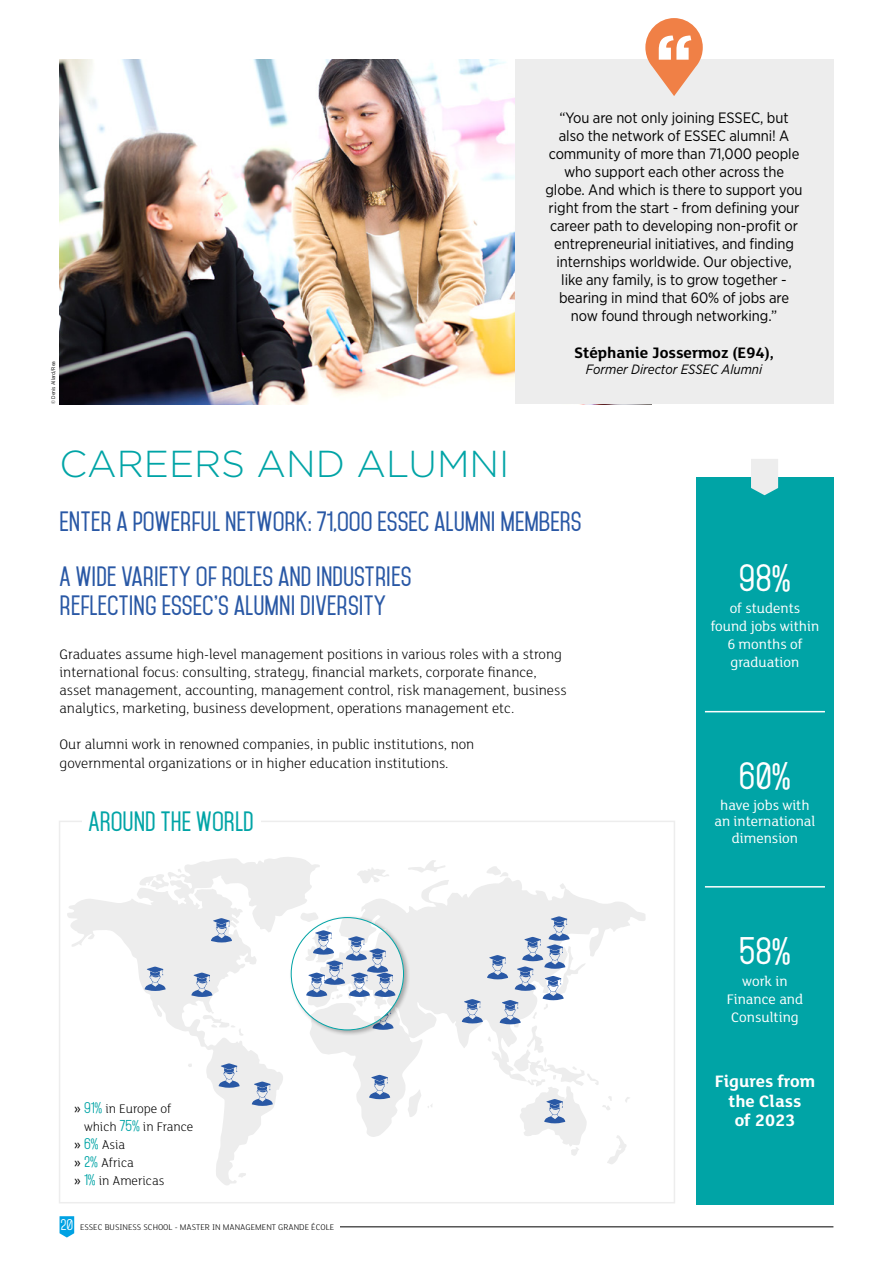
<style>
.page{position:relative;width:893px;height:1263px;background:#fff}
.page>*{position:absolute;margin:0;border:0;box-sizing:border-box;transform-origin:0 0}
.t1{font:700 75px "Gotham";color:#fff}
.t2{font:300 37.5px "Gotham";color:#00a4a6}
.t3{font:600 33px "Mohave";color:#fff}
.t4{font:600 24px/28.8px "Mohave";color:#2958a5}
.t5{font:600 24px "Mohave";color:#00a4a6}
.t6{font:700 18px/19.5px "FS Lola";color:#fff;text-align:center}
.t7{font:700 16.5px "FS Lola";color:#000}
.t8{font:300 15px/18.1px "FS Lola";color:#000}
.t9{font:15px/18px "Gotham Narrow";letter-spacing:-.005em;color:#000;text-align:center}
.t10{font:15px/18px "FS Lola";color:#fff;text-align:center}
.t11{font:300 13.5px "FS Lola";color:#000}
.t12{font:italic 13.5px "Gotham Narrow";color:#000}
.t13{font:300 9px "FS Lola";color:#000}
.t14{font:5.25px "Gotham Narrow";color:#000}
.s1{font-family:"Gotham Narrow";font-weight:400}
.s2{font-family:"Mohave";font-weight:400;color:#00a4a6}
.s3{font-family:"Mohave";font-weight:400;font-size:13.5px;color:#fff}
</style>
<div class="page">
<svg style="left:60px;top:1216px;width:14px;height:21px"></svg>
<hr style="left:196px;top:1226px;width:637px;height:1px;background:#000">
<div style="left:80px;top:1218px;width:259px;height:17px;background:#fff"></div>
<img style="left:60px;top:60px;width:455px;height:344px">
<div style="left:696px;top:477px;width:137px;height:728px;background:#00a4a6"></div>
<hr style="left:705px;top:711px;width:120px;height:1px;background:#fff">
<hr style="left:705px;top:886px;width:120px;height:1px;background:#fff">
<svg style="left:751px;top:459px;width:27px;height:36px"></svg>
<svg style="left:67px;top:857px;width:579px;height:328px"></svg>
<div style="left:59px;top:821px;width:616px;height:382px;border:2px solid #ededed"></div>
<div style="left:82px;top:801px;width:178px;height:39px;background:#fff"></div>
<svg style="left:145px;top:966px;width:21px;height:25px"></svg>
<svg style="left:211px;top:918px;width:21px;height:24px"></svg>
<svg style="left:191px;top:973px;width:21px;height:24px"></svg>
<svg style="left:219px;top:1063px;width:21px;height:25px"></svg>
<svg style="left:252px;top:1081px;width:21px;height:25px"></svg>
<svg style="left:369px;top:1075px;width:21px;height:24px"></svg>
<svg style="left:544px;top:1099px;width:21px;height:24px"></svg>
<svg style="left:462px;top:916px;width:108px;height:108px;background:#d2d9e4"></svg>
<div style="left:289px;top:915px;width:121px;height:121px;background:#000;opacity:.3"></div>
<svg style="left:291px;top:917px;width:112px;height:113px"></svg>
<div style="left:515px;top:60px;width:318px;height:344px;background:#ededed"></div>
<svg style="left:645px;top:18px;width:58px;height:78px"></svg>
<p class="t14" style="left:50px;top:404px;width:44px;rotate:-90deg">© Denis Allard/Rea</p>
<h1 class="t1" style="left:654px;top:12px;width:41px">‘‘</h1>
<p class="t9" style="left:545px;top:108px;width:259px">“You are not only joining ESSEC, but also the network of ESSEC alumni! A community of more than 71,000 people who support each other across the globe. And which is there to support you right from the start - from defining your career path to developing non-profit or entrepreneurial initiatives, and finding internships worldwide. Our objective, like any family, is to grow together - bearing in mind that 60% of jobs are now found through networking.”</p>
<p class="t7" style="left:574px;top:341px;width:201px">Stéphanie Jossermoz (E94),</p>
<p class="t12" style="left:586px;top:361px;width:178px">Former Director ESSEC Alumni</p>
<h2 class="t2" style="left:60px;top:440px;width:451px">CAREERS AND ALUMNI</h2>
<h3 class="t4" style="left:60px;top:508px;width:524px">ENTER A POWERFUL NETWORK: 71,OOO ESSEC ALUMNI MEMBERS</h3>
<h3 class="t4" style="left:60px;top:562px;width:353px">A WIDE VARIETY OF ROLES AND INDUSTRIES<br>REFLECTING ESSEC’S ALUMNI DIVERSITY</h3>
<p class="t8" style="left:60px;top:644px;width:509px">Graduates assume high-level management positions in various roles with a strong international focus: consulting, strategy, financial markets, corporate finance, asset management, accounting, management control, risk management, business analytics, marketing, business development, operations management etc.</p>
<p class="t8" style="left:60px;top:735px;width:416px">Our alumni work in renowned companies, in public institutions, non governmental organizations or in higher education institutions.</p>
<h3 class="t5" style="left:89px;top:806px;width:167px">AROUND THE WORLD</h3>
<p class="t11" style="left:74px;top:1099px;width:99px"><span class="s1">»</span> <span class="s2">91%</span> in Europe of</p>
<p class="t11" style="left:84px;top:1117px;width:111px">which <span class="s2">75%</span> in France</p>
<p class="t11" style="left:74px;top:1136px;width:53px"><span class="s1">»</span> <span class="s2">6%</span> Asia</p>
<p class="t11" style="left:74px;top:1154px;width:61px"><span class="s1">»</span> <span class="s2">2%</span> Africa</p>
<p class="t11" style="left:74px;top:1172px;width:92px"><span class="s1">»</span> <span class="s2">1%</span> in Americas</p>
<p class="t13" style="left:60px;top:1221px;width:275px"><span class="s3">20</span> ESSEC BUSINESS SCHOOL - MASTER IN MANAGEMENT GRANDE ÉCOLE</p>
<h3 class="t3" style="left:739px;top:558px;width:53px">98%</h3>
<p class="t10" style="left:711px;top:599px;width:110px">of students found jobs within<br>6 months of graduation</p>
<h3 class="t3" style="left:739px;top:755px;width:54px">60%</h3>
<p class="t10" style="left:714px;top:796px;width:102px;line-height:16.5px">have jobs with an international dimension</p>
<h3 class="t3" style="left:739px;top:930px;width:53px">58%</h3>
<p class="t10" style="left:727px;top:972px;width:78px">work in<br>Finance and<br>Consulting</p>
<p class="t6" style="left:715px;top:1070px;width:102px">Figures from the Class<br>of 2023</p>
</div>
